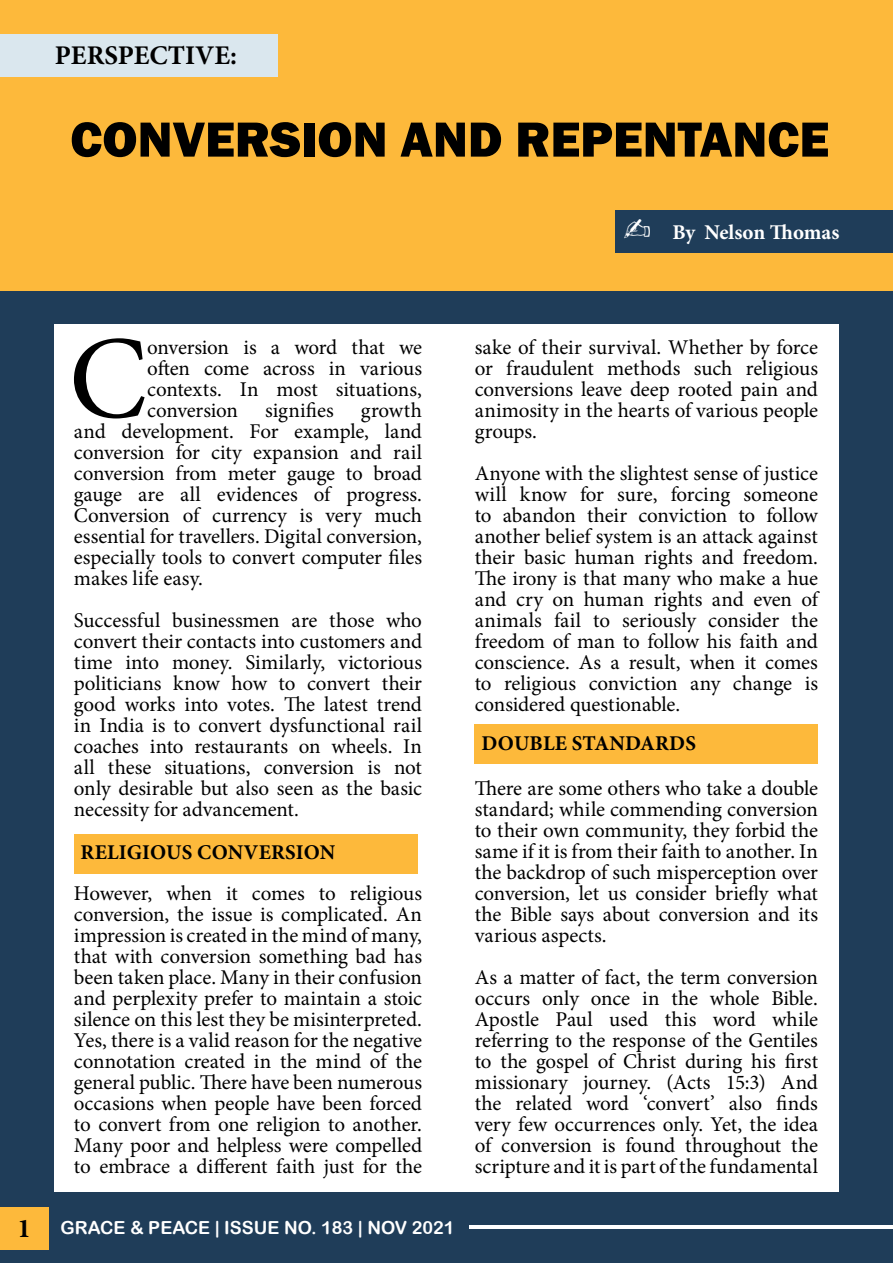
<style>
.page{position:relative;width:893px;height:1263px;background:#1f3d59}
.page>*{position:absolute;margin:0;border:0;box-sizing:border-box;transform-origin:0 0}
.t1{font:117.9px "Minion Pro";color:#000}
.t2{font:800 51px "Franklin Gothic";color:#000}
.t3{font:700 27px "Minion Pro";color:#000}
.t4{font:21px/21px "Minion Pro";letter-spacing:-.005em;color:#000;text-align:justify}
.t5{font:700 21px "Minion Pro";letter-spacing:.01em;color:#000}
.t6{font:700 21px "Minion Pro";letter-spacing:-.005em;color:#fff}
.t7{font:18px "Arial Rounded MT Bold";color:#fff}
.s1{font-family:"MS Gothic";font-weight:400;font-size:33px}
</style>
<div class="page">
<hr style="left:470px;top:1225px;width:423px;height:3px;background:#fff">
<div style="left:0;top:1207px;width:49px;height:42px;background:#fdb93b"></div>
<div style="left:0;top:0;width:893px;height:291px;background:#fdb93b"></div>
<div style="left:54px;top:324px;width:784px;height:868px;background:#fff"></div>
<div style="left:74px;top:834px;width:343px;height:39px;background:#fdb93b"></div>
<div style="left:0;top:35px;width:278px;height:42px;background:#dae7ee"></div>
<div style="left:615px;top:210px;width:277px;height:42px;background:#1f3d59"></div>
<div style="left:475px;top:724px;width:343px;height:39px;background:#fdb93b"></div>
<p class="t3" style="left:55px;top:36px;width:184px">PERSPECTIVE:</p>
<h2 class="t2" style="left:70px;top:106px;width:760px">CONVERSION AND REPENTANCE</h2>
<p class="t6" style="left:621px;top:217px;width:220px"><span class="s1">✍</span> By Nelson Thomas</p>
<p class="t3" style="left:18px;top:1209px;width:15px">1</p>
<h1 class="t1" style="left:69px;top:300px;width:80px">C</h1>
<p class="t4" style="left:147px;top:337px;width:276px">onversion is a word that we often come across in various contexts. In most situations, conversion</p>
<p class="t4" style="left:74px;top:400px;width:350px;text-indent:287px">growth and development. For example, land conversion for city expansion and rail conversion from meter gauge to broad gauge are all evidences of progress.<br>Conversion of currency is very much essential for travellers. Digital conversion, especially tools to convert computer files makes life easy.</p>
<p class="t4" style="left:74px;top:610px;width:350px">Successful businessmen are those who convert their contacts into customers and time into money. Similarly, victorious politicians know how to convert their good works into votes. The latest trend in India is to convert dysfunctional rail coaches into restaurants on wheels. In all these situations, conversion is not only desirable but also seen as the basic necessity for advancement.</p>
<p class="t4" style="left:265px;top:400px;width:70px">signifies</p>
<p class="t5" style="left:81px;top:837px;width:256px">RELIGIOUS CONVERSION</p>
<p class="t4" style="left:74px;top:883px;width:350px">However, when it comes to religious conversion, the issue is complicated. An impression is created in the mind of many, that with conversion something bad has been taken place. Many in their confusion and perplexity prefer to maintain a stoic silence on this lest they be misinterpreted.<br>Yes, there is a valid reason for the negative connotation created in the mind of the general public. There have been numerous occasions when people have been forced to convert from one religion to another.<br>Many poor and helpless were compelled to embrace a different faith just for the</p>
<p class="t7" style="left:61px;top:1216px;width:395px">GRACE &amp; PEACE | ISSUE NO. 183 | NOV 2021</p>
<p class="t4" style="left:475px;top:337px;width:345px">sake of their survival. Whether by force or fraudulent methods such religious conversions leave deep rooted pain and animosity in the hearts of various people groups.</p>
<p class="t4" style="left:475px;top:463px;width:345px">Anyone with the slightest sense of justice will know for sure, forcing someone to abandon their conviction to follow another belief system is an attack against their basic human rights and freedom.<br>The irony is that many who make a hue and cry on human rights and even of animals fail to seriously consider the freedom of man to follow his faith and conscience. As a result, when it comes to religious conviction any change is considered questionable.</p>
<p class="t5" style="left:481px;top:729px;width:216px">DOUBLE STANDARDS</p>
<p class="t4" style="left:475px;top:778px;width:345px">There are some others who take a double standard; while commending conversion to their own community, they forbid the same if it is from their faith to another. In the backdrop of such misperception over conversion, let us consider briefly what the Bible says about conversion and its various aspects.</p>
<p class="t4" style="left:475px;top:967px;width:345px">As a matter of fact, the term conversion occurs only once in the whole Bible.<br>Apostle Paul used this word while referring to the response of the Gentiles to the gospel of Christ during his first missionary journey. (Acts 15:3) And the related word ‘convert’ also finds very few occurrences only. Yet, the idea of conversion is found throughout the scripture and it is part of the fundamental</p>
</div>
